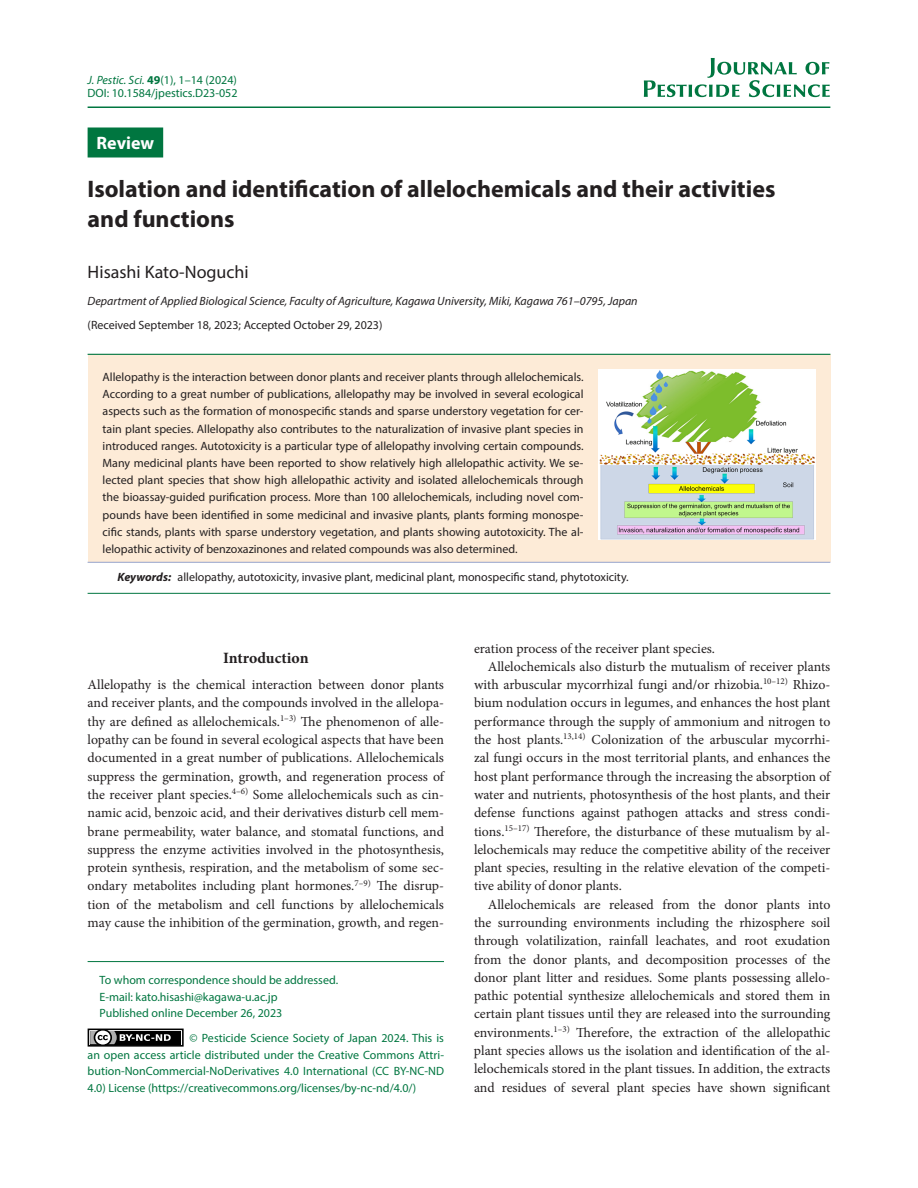
<style>
.page{position:relative;width:918px;height:1188px;background:#fff}
.page>*{position:absolute;margin:0;border:0;box-sizing:border-box;transform-origin:0 0}
.t1{font:700 24px/30px "Myriad Pro";color:#231f20}
.t2{font:18px "Myriad Pro";color:#231f20}
.t3{font:700 18px "Myriad Pro";color:#fff}
.t4{font:700 15.75px "Minion Pro";letter-spacing:-.005em;color:#231f20}
.t5{font:13.8px/18.3px "Minion Pro";color:#231f20;text-align:justify}
.t6{font:12px/17.2px "Myriad Pro";color:#231f20;text-align:justify}
.t7{font:12px/16.5px "Myriad Pro";color:#007640}
.t8{font:italic 12px "Myriad Pro";color:#231f20}
.s1{font-style:italic}
.s2{font-weight:700}
.s3{font-weight:700;font-style:italic}
</style>
<div class="page">
<div style="left:88px;top:1029px;width:96px;height:18px;border:2px solid #000"></div>
<div style="left:90px;top:1031px;width:91px;height:13px;background:#000"></div>
<svg style="left:90px;top:1031px;width:81px;height:13px"></svg>
<hr style="left:88px;top:106px;width:742px;height:2px;background:#007640">
<div style="left:88px;top:128px;width:75px;height:30px;background:#007640"></div>
<div style="left:88px;top:354px;width:742px;height:208px;background:#fdebd7"></div>
<hr style="left:88px;top:354px;width:742px;height:1px;background:#007640">
<hr style="left:88px;top:562px;width:742px;height:1px;background:#96a2c9">
<hr style="left:88px;top:593px;width:742px;height:1px;background:#007640">
<img style="left:599px;top:370px;width:216px;height:170px">
<hr style="left:88px;top:961px;width:356px;height:1px;background:#007640">
<svg style="left:644px;top:58px;width:186px;height:39px"></svg>
<p class="t7" style="left:88px;top:73px;width:151px;line-height:13.5px"><span class="s1">J. Pestic. Sci.</span> <span class="s2">49</span>(1), 1–14 (2024)<br>DOI: 10.1584/jpestics.D23-052</p>
<h2 class="t3" style="left:97px;top:131px;width:59px">Review</h2>
<h1 class="t1" style="left:88px;top:173px;width:689px">Isolation and identification of allelochemicals and their activities and functions</h1>
<h2 class="t2" style="left:88px;top:260px;width:163px">Hisashi Kato-Noguchi</h2>
<p class="t8" style="left:88px;top:293px;width:552px">Department of Applied Biological Science, Faculty of Agriculture, Kagawa University, Miki, Kagawa 761–0795, Japan</p>
<p class="t6" style="left:88px;top:316px;width:296px">(Received September 18, 2023; Accepted October 29, 2023)</p>
<p class="t6" style="left:103px;top:368px;width:483px">Allelopathy is the interaction between donor plants and receiver plants through allelochemicals.<br>According to a great number of publications, allelopathy may be involved in several ecological aspects such as the formation of monospecific stands and sparse understory vegetation for cer&shy;tain plant species. Allelopathy also contributes to the naturalization of invasive plant species in introduced ranges. Autotoxicity is a particular type of allelopathy involving certain compounds.<br>Many medicinal plants have been reported to show relatively high allelopathic activity. We se&shy;lected plant species that show high allelopathic activity and isolated allelochemicals through the bioassay-guided purification process. More than 100 allelochemicals, including novel com&shy;pounds have been identified in some medicinal and invasive plants, plants forming monospe&shy;cific stands, plants with sparse understory vegetation, and plants showing autotoxicity. The al&shy;lelopathic activity of benzoxazinones and related compounds was also determined.</p>
<p class="t6" style="left:118px;top:568px;width:513px"><span class="s3">Keywords:</span> allelopathy, autotoxicity, invasive plant, medicinal plant, monospecific stand, phytotoxicity.</p>
<p class="t4" style="left:223px;top:647px;width:87px">Introduction</p>
<p class="t5" style="left:88px;top:676px;width:358px">Allelopathy is the chemical interaction between donor plants and receiver plants, and the compounds involved in the allelopa&shy;thy are defined as allelochemicals.<sup>1–3)</sup> The phenomenon of alle&shy;lopathy can be found in several ecological aspects that have been documented in a great number of publications. Allelochemicals suppress the germination, growth, and regeneration process of the receiver plant species.<sup>4–6)</sup> Some allelochemicals such as cin&shy;namic acid, benzoic acid, and their derivatives disturb cell mem&shy;brane permeability, water balance, and stomatal functions, and suppress the enzyme activities involved in the photosynthesis, protein synthesis, respiration, and the metabolism of some sec&shy;ondary metabolites including plant hormones.<sup>7–9)</sup> The disrup&shy;tion of the metabolism and cell functions by allelochemicals may cause the inhibition of the germination, growth, and regen-</p>
<p class="t7" style="left:100px;top:972px;width:240px">To whom correspondence should be addressed.<br>E-mail: kato.hisashi@kagawa-u.ac.jp<br>Published online December 26, 2023</p>
<p class="t7" style="left:88px;top:1030px;width:358px;text-align:justify;text-indent:102px">© Pesticide Science Society of Japan 2024. This is an open access article distributed under the Creative Commons Attri&shy;bution-NonCommercial-NoDerivatives 4.0 International (CC BY-NC-ND 4.0) License (https://creativecommons.org/licenses/by-nc-nd/4.0/)</p>
<p class="t5" style="left:474px;top:639px;width:243px">eration process of the receiver plant species.</p>
<p class="t5" style="left:488px;top:657px;width:344px">Allelochemicals also disturb the mutualism of receiver plants</p>
<p class="t5" style="left:474px;top:676px;width:358px">with arbuscular mycorrhizal fungi and/or rhizobia.<sup>10–12)</sup> Rhizo-</p>
<p class="t5" style="left:474px;top:694px;width:358px">bium nodulation occurs in legumes, and enhances the host plant</p>
<p class="t5" style="left:474px;top:712px;width:358px">performance through the supply of ammonium and nitrogen to</p>
<p class="t5" style="left:474px;top:731px;width:358px">the host plants.<sup>13,14)</sup> Colonization of the arbuscular mycorrhi-</p>
<p class="t5" style="left:474px;top:749px;width:358px">zal fungi occurs in the most territorial plants, and enhances the</p>
<p class="t5" style="left:474px;top:767px;width:358px">host plant performance through the increasing the absorption of</p>
<p class="t5" style="left:474px;top:785px;width:358px">water and nutrients, photosynthesis of the host plants, and their</p>
<p class="t5" style="left:474px;top:804px;width:358px">defense functions against pathogen attacks and stress condi-</p>
<p class="t5" style="left:474px;top:822px;width:358px">tions.<sup>15–17)</sup> Therefore, the disturbance of these mutualism by al-</p>
<p class="t5" style="left:474px;top:840px;width:358px">lelochemicals may reduce the competitive ability of the receiver</p>
<p class="t5" style="left:474px;top:859px;width:358px">plant species, resulting in the relative elevation of the competi-</p>
<p class="t5" style="left:474px;top:877px;width:149px">tive ability of donor plants.</p>
<p class="t5" style="left:488px;top:895px;width:344px">Allelochemicals are released from the donor plants into</p>
<p class="t5" style="left:474px;top:914px;width:358px">the surrounding environments including the rhizosphere soil</p>
<p class="t5" style="left:474px;top:932px;width:358px">through volatilization, rainfall leachates, and root exudation</p>
<p class="t5" style="left:474px;top:950px;width:358px">from the donor plants, and decomposition processes of the</p>
<p class="t5" style="left:474px;top:968px;width:358px">donor plant litter and residues. Some plants possessing allelo-</p>
<p class="t5" style="left:474px;top:987px;width:358px">pathic potential synthesize allelochemicals and stored them in</p>
<p class="t5" style="left:474px;top:1005px;width:358px">certain plant tissues until they are released into the surrounding</p>
<p class="t5" style="left:474px;top:1023px;width:358px">environments.<sup>1–3)</sup> Therefore, the extraction of the allelopathic</p>
<p class="t5" style="left:474px;top:1042px;width:358px">plant species allows us the isolation and identification of the al-</p>
<p class="t5" style="left:474px;top:1060px;width:358px">lelochemicals stored in the plant tissues. In addition, the extracts</p>
<p class="t5" style="left:474px;top:1078px;width:358px">and residues of several plant species have shown significant</p>
</div>
